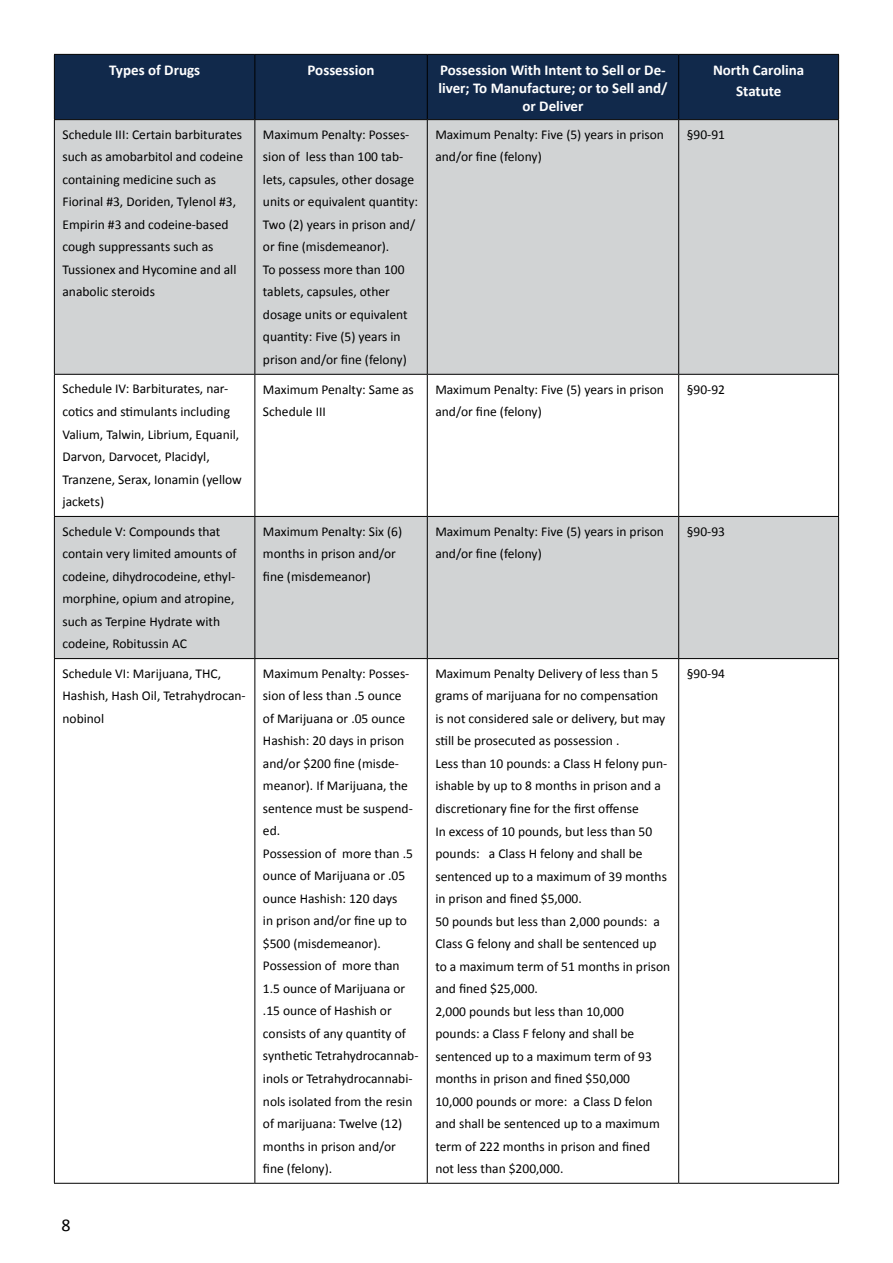
<style>
.page{position:relative;width:893px;height:1263px;background:#fff}
.page>*{position:absolute;margin:0;border:0;box-sizing:border-box;transform-origin:0 0}
.t1{font:18px "Calibri";color:#000}
.Table_Paragraph{font:700 15px/18px "Calibri";color:#fff;text-align:center}
.t2{font:13.5px/22.5px "Calibri";color:#000}
</style>
<div class="page">
<div style="left:55px;top:55px;width:783px;height:64px;background:#11294b"></div>
<svg style="left:55px;top:120px;width:783px;height:538px;fill:#d1d3d4"></svg>
<hr style="left:54px;top:54px;width:201px;height:1px;background:#000">
<hr style="left:255px;top:54px;width:172px;height:1px;background:#000">
<hr style="left:427px;top:54px;width:252px;height:1px;background:#000">
<hr style="left:679px;top:54px;width:160px;height:1px;background:#000">
<hr style="left:54px;top:119px;width:201px;height:1px;background:#000">
<hr style="left:255px;top:119px;width:172px;height:1px;background:#000">
<hr style="left:427px;top:119px;width:252px;height:1px;background:#000">
<hr style="left:679px;top:119px;width:160px;height:1px;background:#000">
<hr style="left:54px;top:374px;width:201px;height:1px;background:#000">
<hr style="left:255px;top:374px;width:172px;height:1px;background:#000">
<hr style="left:427px;top:374px;width:252px;height:1px;background:#000">
<hr style="left:679px;top:374px;width:160px;height:1px;background:#000">
<hr style="left:54px;top:516px;width:201px;height:1px;background:#000">
<hr style="left:255px;top:516px;width:172px;height:1px;background:#000">
<hr style="left:427px;top:516px;width:252px;height:1px;background:#000">
<hr style="left:679px;top:516px;width:160px;height:1px;background:#000">
<hr style="left:54px;top:658px;width:201px;height:1px;background:#000">
<hr style="left:255px;top:658px;width:172px;height:1px;background:#000">
<hr style="left:427px;top:658px;width:252px;height:1px;background:#000">
<hr style="left:679px;top:658px;width:160px;height:1px;background:#000">
<hr style="left:54px;top:1183px;width:201px;height:1px;background:#000">
<hr style="left:255px;top:1183px;width:172px;height:1px;background:#000">
<hr style="left:427px;top:1183px;width:252px;height:1px;background:#000">
<hr style="left:679px;top:1183px;width:160px;height:1px;background:#000">
<hr style="left:54px;top:55px;width:1px;height:64px;background:#000">
<hr style="left:54px;top:120px;width:1px;height:254px;background:#000">
<hr style="left:54px;top:375px;width:1px;height:141px;background:#000">
<hr style="left:54px;top:517px;width:1px;height:141px;background:#000">
<hr style="left:54px;top:659px;width:1px;height:524px;background:#000">
<hr style="left:254px;top:55px;width:1px;height:64px;background:#000">
<hr style="left:427px;top:55px;width:1px;height:64px;background:#000">
<hr style="left:678px;top:55px;width:1px;height:64px;background:#000">
<hr style="left:838px;top:55px;width:1px;height:64px;background:#000">
<hr style="left:254px;top:120px;width:1px;height:254px;background:#000">
<hr style="left:427px;top:120px;width:1px;height:254px;background:#000">
<hr style="left:678px;top:120px;width:1px;height:254px;background:#000">
<hr style="left:838px;top:120px;width:1px;height:254px;background:#000">
<hr style="left:254px;top:375px;width:1px;height:141px;background:#000">
<hr style="left:427px;top:375px;width:1px;height:141px;background:#000">
<hr style="left:678px;top:375px;width:1px;height:141px;background:#000">
<hr style="left:838px;top:375px;width:1px;height:141px;background:#000">
<hr style="left:254px;top:517px;width:1px;height:141px;background:#000">
<hr style="left:427px;top:517px;width:1px;height:141px;background:#000">
<hr style="left:678px;top:517px;width:1px;height:141px;background:#000">
<hr style="left:838px;top:517px;width:1px;height:141px;background:#000">
<hr style="left:254px;top:659px;width:1px;height:524px;background:#000">
<hr style="left:427px;top:659px;width:1px;height:524px;background:#000">
<hr style="left:678px;top:659px;width:1px;height:524px;background:#000">
<hr style="left:838px;top:659px;width:1px;height:524px;background:#000">
<p class="Table_Paragraph" style="left:109px;top:60px;width:93px">Types of Drugs</p>
<p class="Table_Paragraph" style="left:308px;top:60px;width:69px">Possession</p>
<p class="Table_Paragraph" style="left:438px;top:60px;width:231px">Possession With Intent to Sell or De&shy;liver; To Manufacture; or to Sell and/ or Deliver</p>
<p class="Table_Paragraph" style="left:713px;top:60px;width:93px">North Carolina</p>
<p class="Table_Paragraph" style="left:736px;top:81px;width:47px">Statute</p>
<p class="t2" style="left:62px;top:123px;width:182px">Schedule III: Certain barbiturates such as amobarbitol and codeine containing medicine such as<br>Fiorinal #3, Doriden, Tylenol #3,<br>Empirin #3 and codeine-based cough suppressants such as<br>Tussionex and Hycomine and all anabolic steroids</p>
<p class="t2" style="left:263px;top:123px;width:157px">Maximum Penalty: Posses&shy;sion of less than 100 tab&shy;lets, capsules, other dosage units or equivalent quantity:<br>Two (2) years in prison and/ or fine (misdemeanor).</p>
<p class="t2" style="left:263px;top:258px;width:146px">To possess more than 100 tablets, capsules, other dosage units or equivalent quantity: Five (5) years in prison and/or fine (felony)</p>
<p class="t2" style="left:435px;top:123px;width:230px">Maximum Penalty: Five (5) years in prison and/or fine (felony)</p>
<p class="t2" style="left:687px;top:123px;width:40px">§90-91</p>
<p class="t2" style="left:62px;top:377px;width:181px">Schedule IV: Barbiturates, nar&shy;cotics and stimulants including<br>Valium, Talwin, Librium, Equanil,<br>Darvon, Darvocet, Placidyl,<br>Tranzene, Serax, Ionamin (yellow jackets)</p>
<p class="t2" style="left:263px;top:377px;width:152px">Maximum Penalty: Same as<br>Schedule III</p>
<p class="t2" style="left:435px;top:377px;width:230px">Maximum Penalty: Five (5) years in prison and/or fine (felony)</p>
<p class="t2" style="left:687px;top:377px;width:40px">§90-92</p>
<p class="t2" style="left:62px;top:519px;width:176px">Schedule V: Compounds that contain very limited amounts of codeine, dihydrocodeine, ethyl&shy;morphine, opium and atropine, such as Terpine Hydrate with codeine, Robitussin AC</p>
<p class="t2" style="left:263px;top:520px;width:141px">Maximum Penalty: Six (6) months in prison and/or fine (misdemeanor)</p>
<p class="t2" style="left:435px;top:520px;width:230px">Maximum Penalty: Five (5) years in prison and/or fine (felony)</p>
<p class="t2" style="left:687px;top:520px;width:40px">§90-93</p>
<p class="t2" style="left:62px;top:662px;width:185px">Schedule VI: Marijuana, THC,<br>Hashish, Hash Oil, Tetrahydrocan&shy;nobinol</p>
<p class="t2" style="left:263px;top:662px;width:151px">Maximum Penalty: Posses&shy;sion of less than .5 ounce of Marijuana or .05 ounce<br>Hashish: 20 days in prison and/or $200 fine (misde&shy;meanor). If Marijuana, the sentence must be suspend&shy;ed.</p>
<p class="t2" style="left:263px;top:842px;width:152px">Possession of more than .5 ounce of Marijuana or .05 ounce Hashish: 120 days<br>in prison and/or fine up to $500 (misdemeanor).</p>
<p class="t2" style="left:263px;top:954px;width:157px">Possession of more than<br>1.5 ounce of Marijuana or .15 ounce of Hashish or consists of any quantity of synthetic Tetrahydrocannab&shy;inols or Tetrahydrocannabi&shy;nols isolated from the resin of marijuana: Twelve (12) months in prison and/or fine (felony).</p>
<p class="t2" style="left:435px;top:662px;width:231px">Maximum Penalty Delivery of less than 5 grams of marijuana for no compensation is not considered sale or delivery, but may still be prosecuted as possession .</p>
<p class="t2" style="left:435px;top:752px;width:233px">Less than 10 pounds: a Class H felony pun&shy;ishable by up to 8 months in prison and a discretionary fine for the first offense</p>
<p class="t2" style="left:435px;top:819px;width:233px">In excess of 10 pounds, but less than 50 pounds: a Class H felony and shall be sentenced up to a maximum of 39 months in prison and fined $5,000.</p>
<p class="t2" style="left:435px;top:909px;width:236px">50 pounds but less than 2,000 pounds: a Class G felony and shall be sentenced up to a maximum term of 51 months in prison and fined $25,000.</p>
<p class="t2" style="left:435px;top:999px;width:218px">2,000 pounds but less than 10,000 pounds: a Class F felony and shall be sentenced up to a maximum term of 93 months in prison and fined $50,000</p>
<p class="t2" style="left:435px;top:1089px;width:226px">10,000 pounds or more: a Class D felon and shall be sentenced up to a maximum term of 222 months in prison and fined not less than $200,000.</p>
<p class="t2" style="left:687px;top:662px;width:40px">§90-94</p>
<h1 class="t1" style="left:62px;top:1213px;width:11px">8</h1>
</div>
